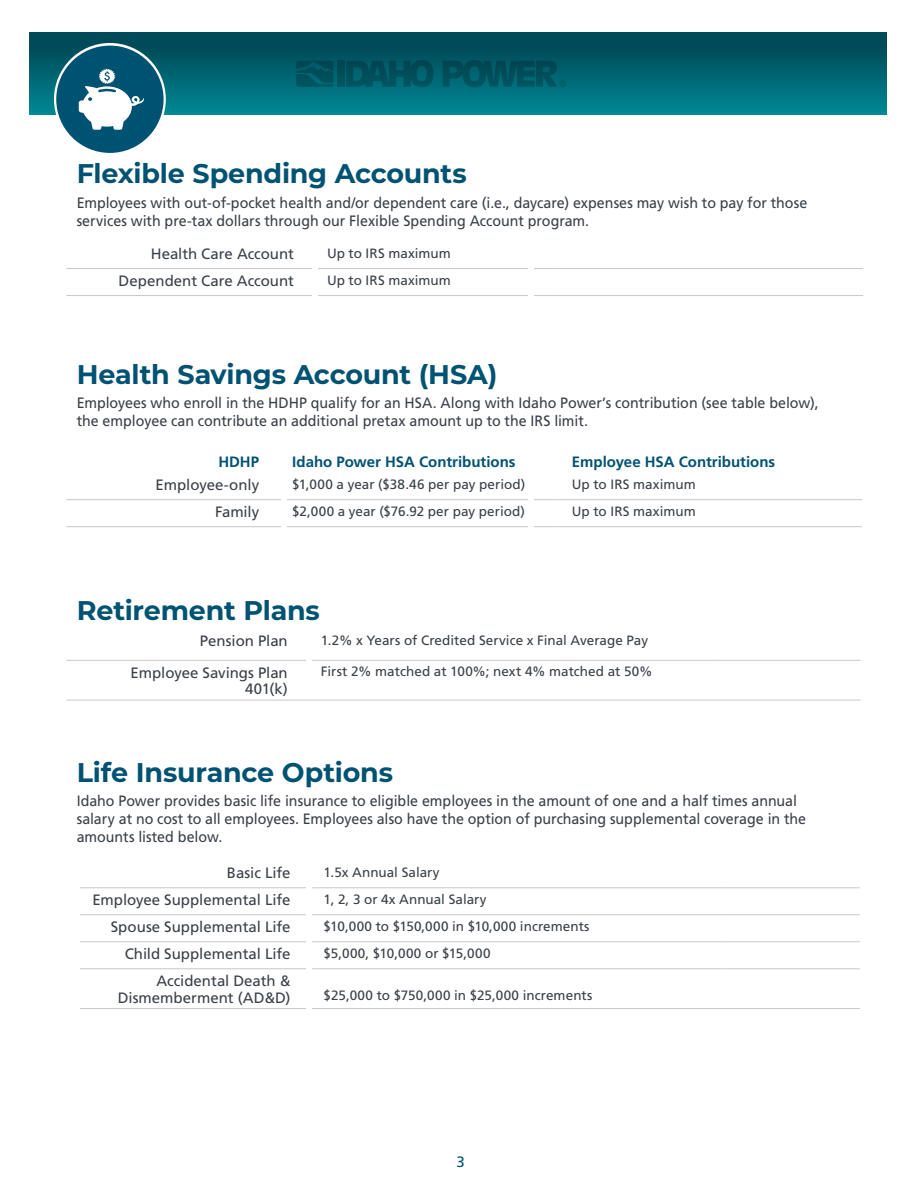
<style>
.page{position:relative;width:918px;height:1188px;background:#fff}
.page>*{position:absolute;margin:0;border:0;box-sizing:border-box;transform-origin:0 0}
.t1{font:700 27px "Montserrat";letter-spacing:-.01em;color:#005273}
.t2{font:15px/18px "Frutiger LT Std";color:#394049;scale:.95 1}
.t3{font:15px/16.5px "Frutiger LT Std";color:#394049;text-align:right}
.t4{font:700 15px "Frutiger LT Std";color:#005273}
.t5{font:15px "Frutiger LT Std";color:#005273}
.t6{font:13.5px "Frutiger LT Std";color:#394049}
.t7{font:13.5px "Frutiger LT Std";letter-spacing:.03em;color:#394049}
</style>
<div class="page">
<svg style="left:29px;top:32px;width:858px;height:82px;background:#00616f"></svg>
<hr style="left:66px;top:499px;width:220px;height:1px;background:#c7c8ca">
<hr style="left:286px;top:499px;width:272px;height:1px;background:#c7c8ca">
<hr style="left:558px;top:499px;width:304px;height:1px;background:#c7c8ca">
<hr style="left:66px;top:526px;width:220px;height:1px;background:#c7c8ca">
<hr style="left:286px;top:526px;width:272px;height:1px;background:#c7c8ca">
<hr style="left:558px;top:526px;width:304px;height:1px;background:#c7c8ca">
<hr style="left:66px;top:887px;width:252px;height:1px;background:#c7c8ca">
<hr style="left:318px;top:887px;width:406px;height:1px;background:#c7c8ca">
<hr style="left:724px;top:887px;width:136px;height:1px;background:#c7c8ca">
<hr style="left:66px;top:914px;width:252px;height:1px;background:#c7c8ca">
<hr style="left:318px;top:914px;width:406px;height:1px;background:#c7c8ca">
<hr style="left:724px;top:914px;width:136px;height:1px;background:#c7c8ca">
<hr style="left:66px;top:941px;width:252px;height:1px;background:#c7c8ca">
<hr style="left:318px;top:941px;width:406px;height:1px;background:#c7c8ca">
<hr style="left:724px;top:941px;width:136px;height:1px;background:#c7c8ca">
<hr style="left:66px;top:968px;width:252px;height:1px;background:#c7c8ca">
<hr style="left:318px;top:968px;width:406px;height:1px;background:#c7c8ca">
<hr style="left:724px;top:968px;width:136px;height:1px;background:#c7c8ca">
<hr style="left:66px;top:1008px;width:252px;height:1px;background:#c7c8ca">
<hr style="left:318px;top:1008px;width:406px;height:1px;background:#c7c8ca">
<hr style="left:724px;top:1008px;width:136px;height:1px;background:#c7c8ca">
<hr style="left:66px;top:268px;width:255px;height:1px;background:#c7c8ca">
<hr style="left:321px;top:268px;width:239px;height:1px;background:#c7c8ca">
<hr style="left:560px;top:268px;width:303px;height:1px;background:#c7c8ca">
<hr style="left:66px;top:295px;width:255px;height:1px;background:#c7c8ca">
<hr style="left:321px;top:295px;width:239px;height:1px;background:#c7c8ca">
<hr style="left:560px;top:295px;width:303px;height:1px;background:#c7c8ca">
<hr style="left:66px;top:660px;width:249px;height:1px;background:#c7c8ca">
<hr style="left:315px;top:660px;width:402px;height:1px;background:#c7c8ca">
<hr style="left:717px;top:660px;width:144px;height:1px;background:#c7c8ca">
<hr style="left:66px;top:700px;width:249px;height:1px;background:#c7c8ca">
<hr style="left:315px;top:700px;width:402px;height:1px;background:#c7c8ca">
<hr style="left:717px;top:700px;width:144px;height:1px;background:#c7c8ca">
<div style="left:281px;top:472px;width:5px;height:64px;background:#fff"></div>
<div style="left:306px;top:860px;width:6px;height:158px;background:#fff"></div>
<div style="left:312px;top:241px;width:6px;height:63px;background:#fff"></div>
<div style="left:306px;top:629px;width:6px;height:59px;background:#fff"></div>
<div style="left:529px;top:472px;width:5px;height:64px;background:#fff"></div>
<div style="left:529px;top:241px;width:5px;height:63px;background:#fff"></div>
<div style="left:44px;top:860px;width:36px;height:165px;background:#fff"></div>
<div style="left:54px;top:43px;width:112px;height:113px;border:4px solid #fff;border-radius:50%"></div>
<div style="left:56px;top:46px;width:108px;height:107px;background:#005273;border-radius:50%"></div>
<svg style="left:79px;top:69px;width:65px;height:61px"></svg>
<h1 class="t1" style="left:77px;top:154px;width:392px">Flexible Spending Accounts</h1>
<p class="t2" style="left:77px;top:194px;width:771px">Employees with out-of-pocket health and/or dependent care (i.e., daycare) expenses may wish to pay for those services with pre-tax dollars through our Flexible Spending Account program.</p>
<p class="t3" style="left:151px;top:245px;width:145px">Health Care Account</p>
<p class="t6" style="left:327px;top:245px;width:125px">Up to IRS maximum</p>
<p class="t3" style="left:119px;top:272px;width:177px">Dependent Care Account</p>
<p class="t6" style="left:327px;top:272px;width:125px">Up to IRS maximum</p>
<h1 class="t1" style="left:77px;top:355px;width:422px">Health Savings Account (HSA)</h1>
<p class="t2" style="left:77px;top:394px;width:783px">Employees who enroll in the HDHP qualify for an HSA. Along with Idaho Power’s contribution (see table below), the employee can contribute an additional pretax amount up to the IRS limit.</p>
<p class="t4" style="left:218px;top:453px;width:42px">HDHP</p>
<p class="t4" style="left:292px;top:453px;width:225px">Idaho Power HSA Contributions</p>
<p class="t4" style="left:572px;top:453px;width:205px">Employee HSA Contributions</p>
<p class="t3" style="left:156px;top:477px;width:105px">Employee-only</p>
<p class="t6" style="left:292px;top:476px;width:235px">$1,000 a year ($38.46 per pay period)</p>
<p class="t6" style="left:572px;top:476px;width:125px">Up to IRS maximum</p>
<p class="t3" style="left:215px;top:504px;width:46px">Family</p>
<p class="t6" style="left:292px;top:503px;width:234px">$2,000 a year ($76.92 per pay period)</p>
<p class="t6" style="left:572px;top:503px;width:125px">Up to IRS maximum</p>
<h1 class="t1" style="left:77px;top:591px;width:245px">Retirement Plans</h1>
<p class="t3" style="left:200px;top:633px;width:89px">Pension Plan</p>
<p class="t6" style="left:321px;top:633px;width:329px">1.2% x Years of Credited Service x Final Average Pay</p>
<p class="t3" style="left:131px;top:664px;width:159px">Employee Savings Plan<br>401(k)</p>
<p class="t6" style="left:321px;top:664px;width:333px">First 2% matched at 100%; next 4% matched at 50%</p>
<h1 class="t1" style="left:77px;top:752px;width:318px">Life Insurance Options</h1>
<p class="t2" style="left:77px;top:792px;width:769px">Idaho Power provides basic life insurance to eligible employees in the amount of one and a half times annual salary at no cost to all employees. Employees also have the option of purchasing supplemental coverage in the amounts listed below.</p>
<p class="t3" style="left:227px;top:865px;width:65px">Basic Life</p>
<p class="t6" style="left:324px;top:864px;width:118px">1.5x Annual Salary</p>
<p class="t3" style="left:92px;top:892px;width:200px">Employee Supplemental Life</p>
<p class="t6" style="left:324px;top:891px;width:165px">1, 2, 3 or 4x Annual Salary</p>
<p class="t3" style="left:111px;top:919px;width:181px">Spouse Supplemental Life</p>
<p class="t6" style="left:324px;top:918px;width:267px">$10,000 to $150,000 in $10,000 increments</p>
<p class="t3" style="left:125px;top:946px;width:167px">Child Supplemental Life</p>
<p class="t7" style="left:324px;top:945px;width:168px">$5,000, $10,000 or $15,000</p>
<p class="t3" style="left:118px;top:973px;width:174px">Accidental Death &amp;<br>Dismemberment (AD&amp;D)</p>
<p class="t6" style="left:324px;top:987px;width:270px">$25,000 to $750,000 in $25,000 increments</p>
<p class="t5" style="left:457px;top:1153px;width:10px">3</p>
</div>
